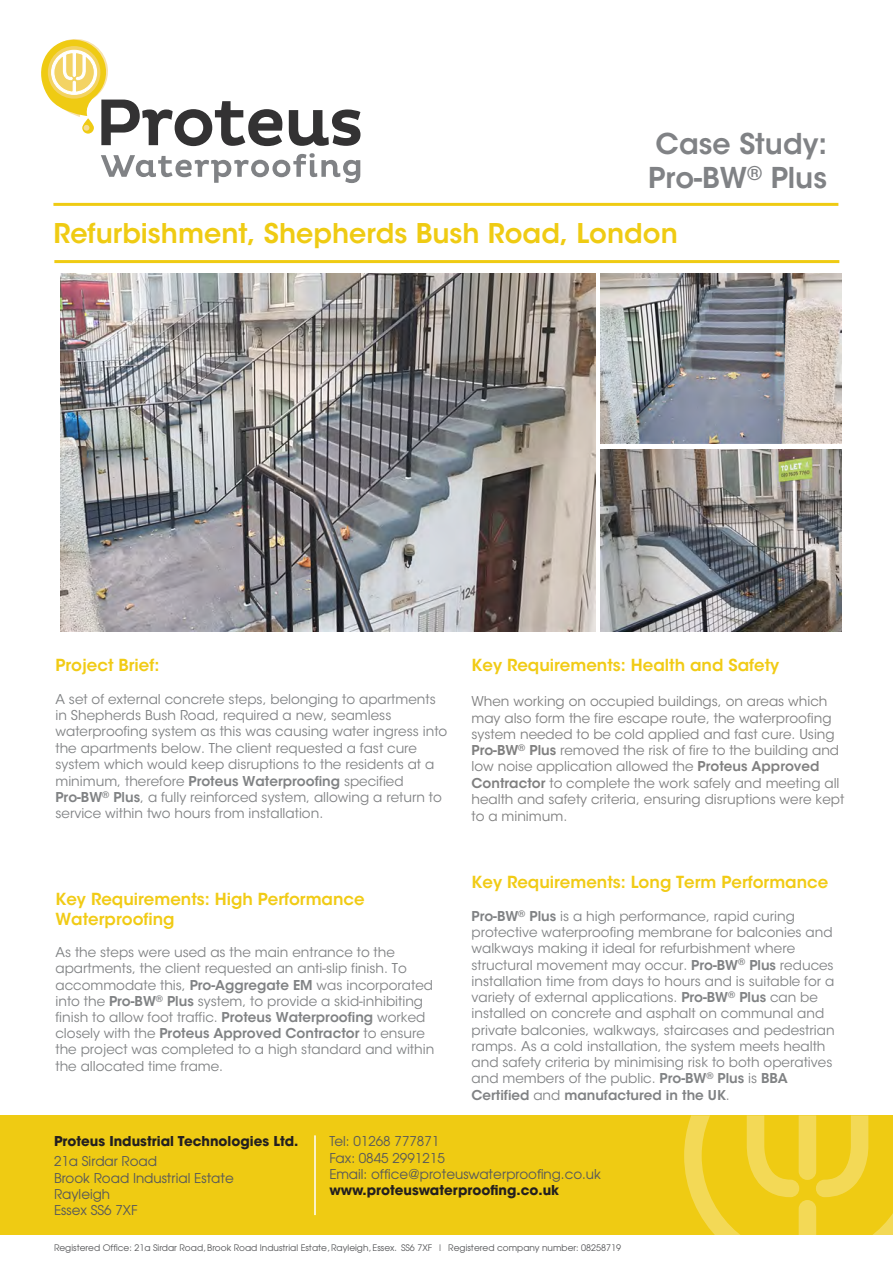
<style>
.page{position:relative;width:893px;height:1263px;background:#fff}
.page>*{position:absolute;margin:0;border:0;box-sizing:border-box;transform-origin:0 0}
.t1{font:600 28.5px/34.2px "ITC Avant Garde Std";color:#808285}
.t2{font:600 27px "ITC Avant Garde Std";color:#efcb13}
.t3{font:600 16.5px/19.8px "ITC Avant Garde Std";color:#f1cb15}
.t4{font:13.5px/16.2px "ITC Avant Garde Std";color:#808284}
.t5{font:13.5px/16.4px "ITC Avant Garde Std";color:#808080}
.t6{font:13.5px/16.2px "Avant Garde";color:#57585a}
.t7{font:700 13.5px "Avant Garde";color:#231f20}
.t8{font:9px "Avant Garde";color:#57585a}
.s1{font-weight:600}
</style>
<div class="page">
<div style="left:0;top:1115px;width:893px;height:119px;background:#efcb13"></div>
<svg style="left:683px;top:1115px;width:210px;height:120px"></svg>
<hr style="left:314px;top:1135px;width:2px;height:80px;background:#fff">
<svg style="left:289px;top:109px;width:71px;height:37px"></svg>
<svg style="left:101px;top:153px;width:259px;height:30px"></svg>
<svg style="left:41px;top:39px;width:241px;height:107px"></svg>
<hr style="left:53px;top:203px;width:785px;height:3px;background:#efcb13">
<hr style="left:54px;top:260px;width:785px;height:3px;background:#efcb13">
<img style="left:60px;top:273px;width:535px;height:358px">
<img style="left:601px;top:274px;width:240px;height:170px">
<img style="left:601px;top:449px;width:240px;height:182px">
<p class="t1" style="left:648px;top:127px;width:180px">Case Study:<br>Pro-BW<sup>®</sup> Plus</p>
<p class="t2" style="left:53px;top:216px;width:626px">Refurbishment, Shepherds Bush Road, London</p>
<p class="t3" style="left:55px;top:655px;width:105px">Project Brief:</p>
<p class="t4" style="left:55px;top:691px;width:393px">A set of external concrete steps, belonging to apartments in Shepherds Bush Road, required a new, seamless waterproofing system as this was causing water ingress into the apartments below. The client requested a fast cure system which would keep disruptions to the residents at a minimum, therefore <span class="s1">Proteus Waterproofing</span> specified <span class="s1">Pro-BW</span><sup>®</sup> <span class="s1">Plus</span>, a fully reinforced system, allowing a return to service within two hours from installation.</p>
<p class="t3" style="left:55px;top:889px;width:311px">Key Requirements: High Performance<br>Waterproofing</p>
<p class="t4" style="left:55px;top:944px;width:380px">As the steps were used as the main entrance to the apartments, the client requested an anti-slip finish. To accommodate this, <span class="s1">Pro-Aggregate EM</span> was incorporated into the <span class="s1">Pro-BW</span><sup>®</sup> <span class="s1">Plus</span> system, to provide a skid-inhibiting finish to allow foot traffic. <span class="s1">Proteus Waterproofing</span> worked closely with the <span class="s1">Proteus Approved Contractor</span> to ensure the project was completed to a high standard and within the allocated time frame.</p>
<p class="t3" style="left:471px;top:655px;width:309px">Key Requirements: Health and Safety</p>
<p class="t5" style="left:471px;top:693px;width:374px">When working on occupied buildings, on areas which may also form the fire escape route, the waterproofing system needed to be cold applied and fast cure. Using <span class="s1">Pro-BW</span><sup>®</sup> <span class="s1">Plus</span> removed the risk of fire to the building and low noise application allowed the <span class="s1">Proteus Approved Contractor</span> to complete the work safely and meeting all health and safety criteria, ensuring disruptions were kept to a minimum.</p>
<p class="t3" style="left:471px;top:872px;width:358px">Key Requirements: Long Term Performance</p>
<p class="t4" style="left:471px;top:908px;width:365px"><span class="s1">Pro-BW</span><sup>®</sup> <span class="s1">Plus</span> is a high performance, rapid curing protective waterproofing membrane for balconies and walkways making it ideal for refurbishment where structural movement may occur. <span class="s1">Pro-BW</span><sup>®</sup> <span class="s1">Plus</span> reduces installation time from days to hours and is suitable for a variety of external applications. <span class="s1">Pro-BW</span><sup>®</sup> <span class="s1">Plus</span> can be installed on concrete and asphalt on communal and private balconies, walkways, staircases and pedestrian ramps. As a cold installation, the system meets health and safety criteria by minimising risk to both operatives and members of the public. <span class="s1">Pro-BW</span><sup>®</sup> <span class="s1">Plus</span> is <span class="s1">BBA Certified</span> and <span class="s1">manufactured in the UK</span>.</p>
<p class="t7" style="left:54px;top:1132px;width:246px">Proteus Industrial Technologies Ltd.</p>
<p class="t6" style="left:54px;top:1153px;width:181px">21a Sirdar Road<br>Brook Road Industrial Estate<br>Rayleigh<br>Essex SS6 7XF</p>
<p class="t6" style="left:329px;top:1133px;width:273px">Tel: 01268 777871<br>Fax: 0845 2991215<br>Email: office@proteuswaterproofing.co.uk</p>
<p class="t7" style="left:329px;top:1181px;width:231px">www.proteuswaterproofing.co.uk</p>
<p class="t8" style="left:54px;top:1242px;width:569px">Registered Office: 21a Sirdar Road, Brook Road Industrial Estate, Rayleigh, Essex. SS6 7XF | Registered company number: 08258719</p>
</div>
